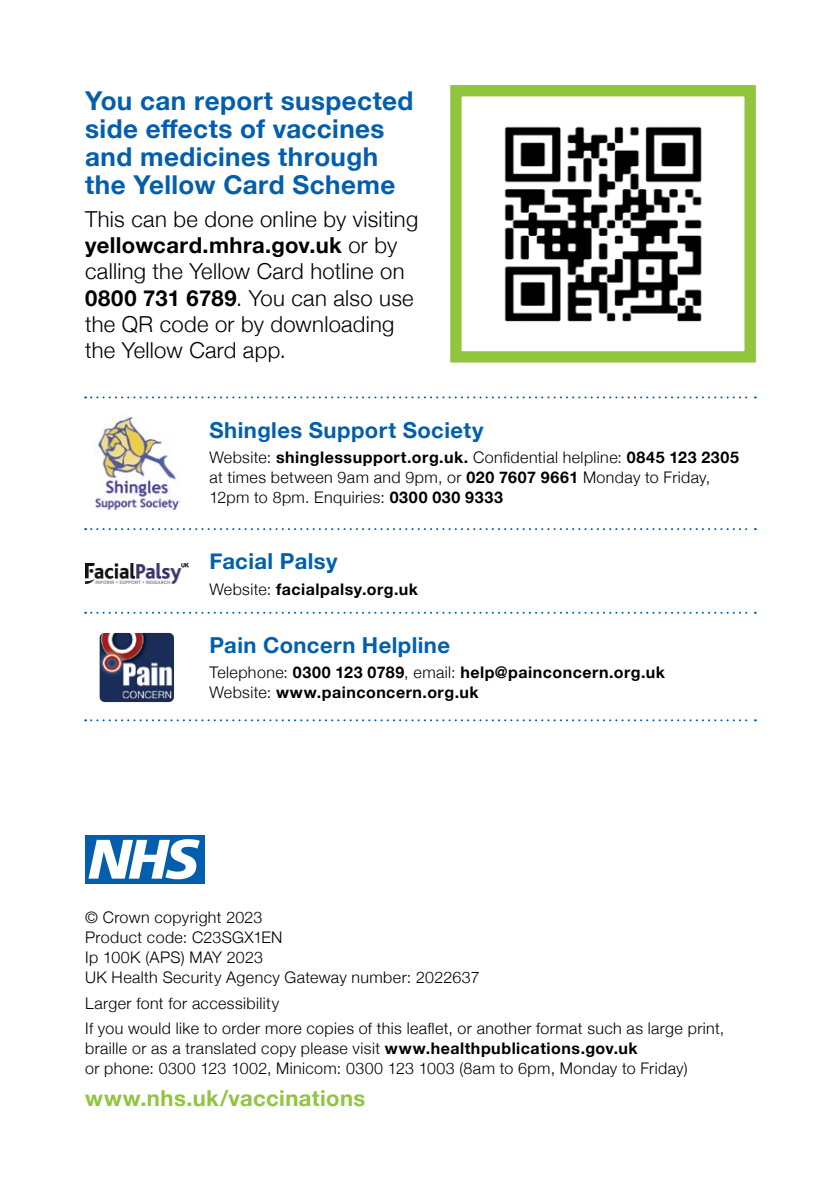
<style>
.page{position:relative;width:840px;height:1191px;background:#fff}
.page>*{position:absolute;margin:0;border:0;box-sizing:border-box;transform-origin:0 0}
.t1{font:700 26px/28px "Helvetica Neue";letter-spacing:.015em;color:#035fad}
.Body{font:300 22px/26px "Helvetica Neue";letter-spacing:.015em;color:#000}
.Body-2{font:700 22px "Helvetica Neue";letter-spacing:.02em;color:#035fad}
.Body-3{font:700 22px "Helvetica Neue";letter-spacing:.02em;color:#90c53d}
.Body-4{font:300 16px/20px "Helvetica Neue";letter-spacing:.025em;color:#000}
.Body-5{font:700 16px/20px "Helvetica Neue";letter-spacing:.03em;color:#000}
.s1{font-weight:700}
.s2{font-weight:300}
</style>
<div class="page">
<div style="left:85px;top:835px;width:119px;height:48px;background:#035fad"></div>
<svg style="left:88px;top:839px;width:112px;height:40px"></svg>
<svg style="left:85px;top:719px;width:670px;height:2px"></svg>
<svg style="left:85px;top:528px;width:670px;height:2px"></svg>
<svg style="left:85px;top:396px;width:670px;height:2px"></svg>
<svg style="left:85px;top:612px;width:670px;height:2px"></svg>
<div style="left:450px;top:85px;width:305px;height:277px;border:11px solid #90c53d"></div>
<img style="left:504px;top:126px;width:198px;height:196px">
<img style="left:95px;top:416px;width:84px;height:95px">
<img style="left:85px;top:564px;width:103px;height:19px">
<img style="left:100px;top:633px;width:74px;height:69px">
<p class="t1" style="left:85px;top:88px;width:330px">You can report suspected side effects of vaccines and medicines through the Yellow Card Scheme</p>
<p class="Body" style="left:85px;top:205px;width:334px">This can be done online by visiting <span class="s1">yellowcard.mhra.gov.uk</span> or by calling the Yellow Card hotline on<br><span class="s1">0800 731 6789</span>. You can also use the QR code or by downloading the Yellow Card app.</p>
<p class="Body-2" style="left:209px;top:413px;width:275px">Shingles Support Society</p>
<p class="Body-4" style="left:209px;top:446px;width:531px">Website: <span class="s1">shinglessupport.org.uk.</span> Confidential helpline: <span class="s1">0845 123 2305 </span>at times between 9am and 9pm, or <span class="s1">020 7607 9661</span> Monday to Friday,<br>12pm to 8pm. Enquiries: <span class="s1">0300 030 9333</span></p>
<p class="Body-2" style="left:209px;top:544px;width:129px">Facial Palsy</p>
<p class="Body-5" style="left:209px;top:579px;width:210px"><span class="s2">Website:</span> facialpalsy.org.uk</p>
<p class="Body-2" style="left:209px;top:627px;width:242px">Pain Concern Helpline</p>
<p class="Body-5" style="left:209px;top:663px;width:457px"><span class="s2">Telephone:</span> 0300 123 0789<span class="s2">, email:</span> help@painconcern.org.uk<br><span class="s2">Website:</span> www.painconcern.org.uk</p>
<p class="Body-4" style="left:85px;top:906px;width:396px">© Crown copyright 2023<br>Product code: C23SGX1EN<br>Ip 100K (APS) MAY 2023<br>UK Health Security Agency Gateway number: 2022637</p>
<p class="Body-4" style="left:85px;top:991px;width:195px">Larger font for accessibility</p>
<p class="Body-4" style="left:85px;top:1017px;width:640px">If you would like to order more copies of this leaflet, or another format such as large print, braille or as a translated copy please visit <span class="s1">www.healthpublications.gov.uk<br></span>or phone: 0300 123 1002, Minicom: 0300 123 1003 (8am to 6pm, Monday to Friday)</p>
<p class="Body-3" style="left:85px;top:1080px;width:282px">www.nhs.uk/vaccinations</p>
</div>
